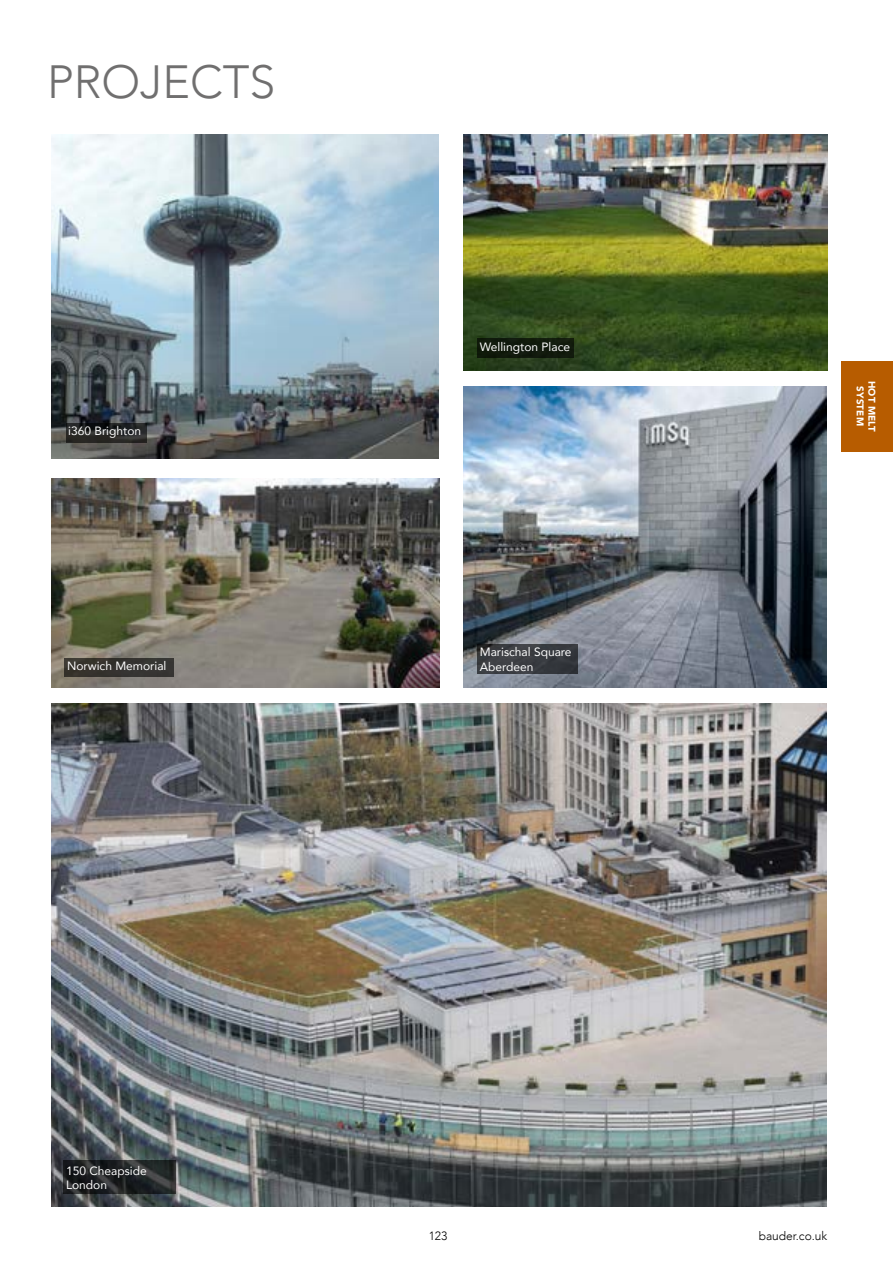
<style>
.page{position:relative;width:893px;height:1263px;background:#fff}
.page>*{position:absolute;margin:0;border:0;box-sizing:border-box;transform-origin:0 0}
.t1{font:300 46.5px "Avenir";color:#706f6f}
.t2{font:12px/14.4px "Avenir";color:#fff}
.t3{font:300 12px "Avenir";color:#000}
.t4{font:900 9.75px/11.7px "Avenir";letter-spacing:.02em;color:#fff;text-align:center}
</style>
<div class="page">
<img style="left:51px;top:704px;width:775px;height:503px">
<svg style="left:64px;top:1160px;width:112px;height:34px;background:#222527"></svg>
<img style="left:51px;top:135px;width:387px;height:323px">
<img style="left:464px;top:135px;width:363px;height:235px">
<img style="left:51px;top:478px;width:389px;height:209px">
<img style="left:463px;top:387px;width:363px;height:300px">
<div style="left:65px;top:658px;width:109px;height:18px;background:#363430"></div>
<svg style="left:66px;top:423px;width:80px;height:19px;background:#242524"></svg>
<div style="left:477px;top:338px;width:97px;height:19px;background:#101a0c"></div>
<div style="left:477px;top:644px;width:101px;height:30px;background:#393b40"></div>
<div style="left:842px;top:361px;width:51px;height:90px;background:#b75c00"></div>
<h1 class="t1" style="left:47px;top:54px;width:230px">PROJECTS</h1>
<p class="t2" style="left:68px;top:423px;width:74px">i360 Brighton</p>
<p class="t2" style="left:67px;top:659px;width:101px">Norwich Memorial</p>
<p class="t2" style="left:480px;top:339px;width:92px">Wellington Place</p>
<p class="t2" style="left:480px;top:644px;width:93px">Marischal Square<br>Aberdeen</p>
<p class="t4" style="left:878px;top:381px;width:52px;rotate:90deg">HOT MELT<br>SYSTEM</p>
<p class="t2" style="left:66px;top:1163px;width:82px">150 Cheapside<br>London</p>
<p class="t3" style="left:429px;top:1229px;width:20px">123</p>
<p class="t3" style="left:759px;top:1229px;width:70px">bauder.co.uk</p>
</div>
